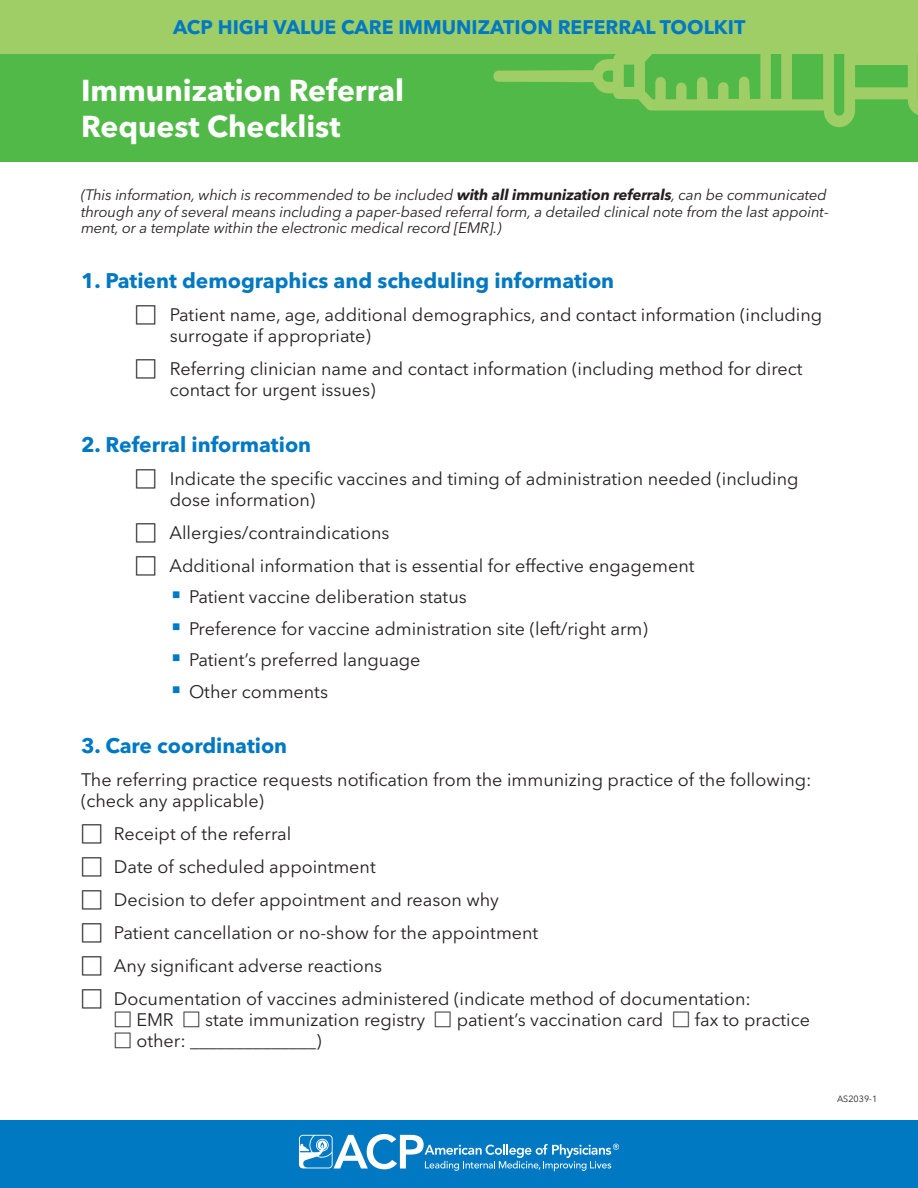
<style>
.page{position:relative;width:918px;height:1188px;background:#fff}
.page>*{position:absolute;margin:0;border:0;box-sizing:border-box;transform-origin:0 0}
.t1{font:700 30px/36px "Avenir Next LT Pro";color:#fff}
.Subhead{font:700 21px "Avenir Next LT Pro";color:#0079c2}
.t2{font:700 19.5px "Avenir Next LT Pro";color:#0079c2}
.Checklist{font:18px/21px "Avenir Next LT Pro";color:#231f20}
.Lettered_List{font:18px/21px "Avenir Next LT Pro";color:#231f20}
.Text{font:18px/21px "Avenir Next LT Pro";color:#231f20}
.This_info{font:italic 15px/16.2px "Avenir Next LT Pro";letter-spacing:-.01em;color:#231f20}
.t3{font:9px "Avenir Next LT Pro";color:#231f20}
.s1{font-weight:700}
.s2{font-family:"Universal Newswith Comm Pi";font-size:24px}
.s3{color:#0079c2}
.s4{font-family:"Universal Newswith Comm Pi";font-size:19.5px}
</style>
<div class="page">
<div style="left:0;top:54px;width:918px;height:108px;background:#51b948"></div>
<svg style="left:494px;top:54px;width:424px;height:73px"></svg>
<div style="left:0;top:0;width:918px;height:54px;background:#9fce66"></div>
<div style="left:0;top:1120px;width:918px;height:68px;background:#0079c2"></div>
<svg style="left:299px;top:1134px;width:320px;height:37px"></svg>
<p class="t2" style="left:173px;top:16px;width:574px">ACP HIGH VALUE CARE IMMUNIZATION REFERRAL TOOLKIT</p>
<p class="t1" style="left:81px;top:73px;width:325px">Immunization Referral<br>Request Checklist</p>
<p class="This_info" style="left:81px;top:187px;width:749px">(This information, which is recommended to be included <span class="s1">with all immunization referrals</span>, can be communicated through any of several means including a paper-based referral form, a detailed clinical note from the last appoint&shy;ment, or a template within the electronic medical record [EMR].)</p>
<p class="Subhead" style="left:81px;top:268px;width:535px">1. Patient demographics and scheduling information</p>
<p class="Lettered_List" style="left:170px;top:305px;width:654px;text-indent:-35px"><span class="s2">M</span> Patient name, age, additional demographics, and contact information (including surrogate if appropriate)</p>
<p class="Lettered_List" style="left:170px;top:359px;width:634px;text-indent:-35px"><span class="s2">M</span> Referring clinician name and contact information (including method for direct contact for urgent issues)</p>
<p class="Subhead" style="left:81px;top:432px;width:232px">2. Referral information</p>
<p class="Lettered_List" style="left:170px;top:468px;width:630px;text-indent:-35px"><span class="s2">M</span> Indicate the specific vaccines and timing of administration needed (including dose information)</p>
<p class="Lettered_List" style="left:135px;top:522px;width:256px"><span class="s2">M</span> Allergies/contraindications</p>
<p class="Lettered_List" style="left:135px;top:555px;width:561px"><span class="s2">M</span> Additional information that is essential for effective engagement</p>
<p class="Checklist" style="left:171px;top:587px;width:297px"><span class="s3">▪</span> Patient vaccine deliberation status</p>
<p class="Checklist" style="left:171px;top:618px;width:478px"><span class="s3">▪</span> Preference for vaccine administration site (left/right arm)</p>
<p class="Checklist" style="left:171px;top:650px;width:251px"><span class="s3">▪</span> Patient’s preferred language</p>
<p class="Checklist" style="left:171px;top:681px;width:159px"><span class="s3">▪</span> Other comments</p>
<p class="Subhead" style="left:81px;top:733px;width:208px">3. Care coordination</p>
<p class="Text" style="left:81px;top:770px;width:732px">The referring practice requests notification from the immunizing practice of the following: (check any applicable)</p>
<p class="Checklist" style="left:81px;top:824px;width:212px"><span class="s2">M</span> Receipt of the referral</p>
<p class="Checklist" style="left:81px;top:857px;width:296px"><span class="s2">M</span> Date of scheduled appointment</p>
<p class="Checklist" style="left:81px;top:890px;width:420px"><span class="s2">M</span> Decision to defer appointment and reason why</p>
<p class="Checklist" style="left:81px;top:923px;width:459px"><span class="s2">M</span> Patient cancellation or no-show for the appointment</p>
<p class="Checklist" style="left:81px;top:956px;width:303px"><span class="s2">M</span> Any significant adverse reactions</p>
<p class="Checklist" style="left:114px;top:989px;width:697px;text-indent:-33px"><span class="s2">M</span> Documentation of vaccines administered (indicate method of documentation:<br><span class="s4">M</span> EMR <span class="s4">M</span> state immunization registry <span class="s4">M</span> patient’s vaccination card <span class="s4">M</span> fax to practice<br><span class="s4">M</span> other: ______________)</p>
<p class="t3" style="left:837px;top:1094px;width:42px">AS2039-1</p>
</div>
